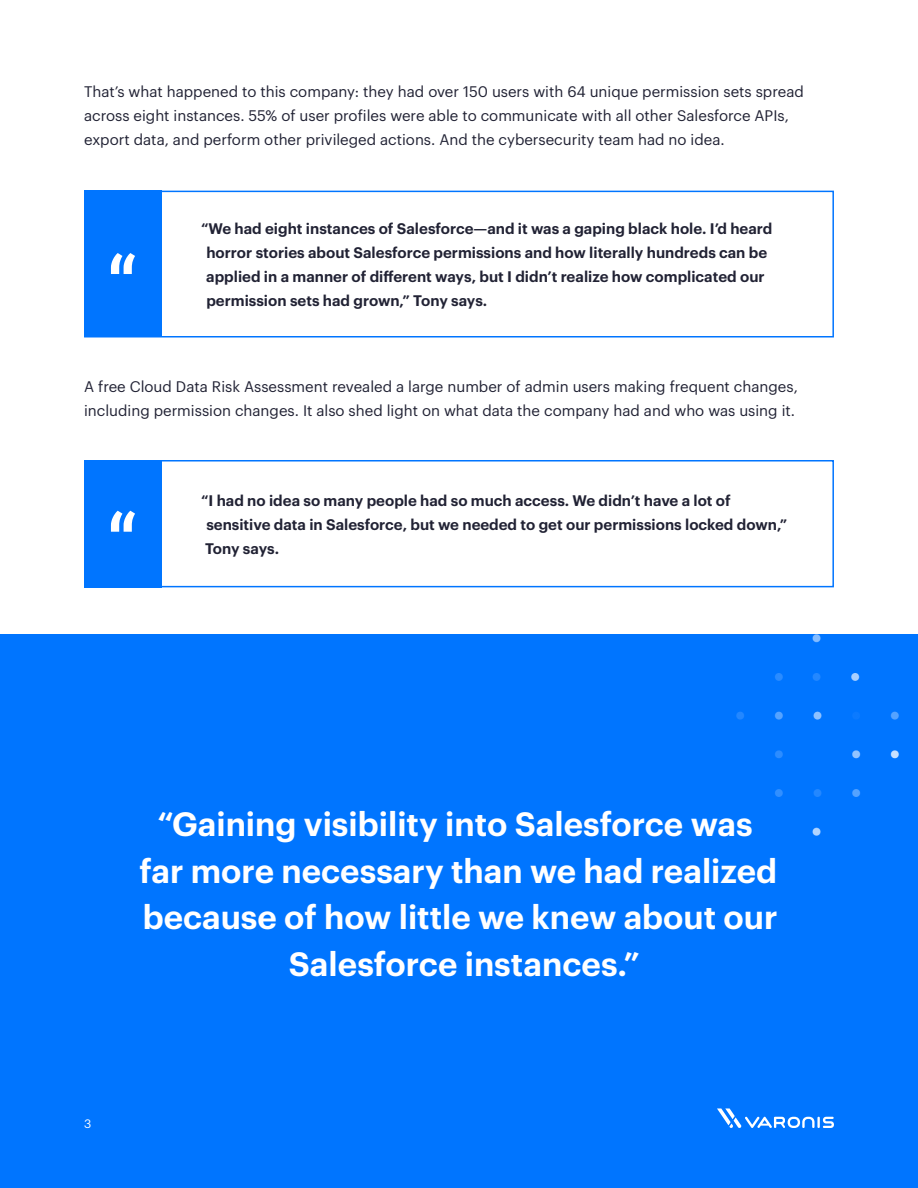
<style>
.page{position:relative;width:918px;height:1188px;background:#fff}
.page>*{position:absolute;margin:0;border:0;box-sizing:border-box;transform-origin:0 0}
.t1{font:600 33px/46.5px "Graphik LC";color:#fff;text-align:center}
.t2{font:15px/24px "Graphik LC";color:#212234}
.t3{font:600 15px/24px "Graphik LC";color:#212234}
.t4{font:12px "Graphik LC";color:#fff}
</style>
<div class="page">
<div style="left:84px;top:191px;width:750px;height:147px;border:2px solid #0075ff"></div>
<div style="left:84px;top:190px;width:78px;height:147px;background:#0075ff"></div>
<svg style="left:111px;top:253px;width:24px;height:21px"></svg>
<div style="left:0;top:634px;width:918px;height:554px;background:#0075ff"></div>
<img style="left:736px;top:634px;width:163px;height:202px">
<div style="left:84px;top:460px;width:750px;height:127px;border:2px solid #0075ff"></div>
<div style="left:84px;top:460px;width:78px;height:127px;background:#0075ff"></div>
<svg style="left:111px;top:511px;width:24px;height:21px"></svg>
<svg style="left:717px;top:1108px;width:117px;height:20px"></svg>
<p class="t2" style="left:84px;top:78px;width:721px">That’s what happened to this company: they had over 150 users with 64 unique permission sets spread across eight instances. 55% of user profiles were able to communicate with all other Salesforce APIs, export data, and perform other privileged actions. And the cybersecurity team had no idea.</p>
<p class="t3" style="left:206px;top:215px;width:568px;text-indent:-5px">“We had eight instances of Salesforce—and it was a gaping black hole. I’d heard horror stories about Salesforce permissions and how literally hundreds can be applied in a manner of different ways, but I didn’t realize how complicated our permission sets had grown,” Tony says.</p>
<p class="t2" style="left:84px;top:373px;width:715px">A free Cloud Data Risk Assessment revealed a large number of admin users making frequent changes, including permission changes. It also shed light on what data the company had and who was using it.</p>
<p class="t3" style="left:201px;top:487px;width:588px">“I had no idea so many people had so much access. We didn’t have a lot of sensitive data in Salesforce, but we needed to get our permissions locked down,”<br>Tony says.</p>
<h1 class="t1" style="left:140px;top:798px;width:640px">“Gaining visibility into Salesforce was far more necessary than we had realized because of how little we knew about our Salesforce instances.”</h1>
<p class="t4" style="left:84px;top:1115px;width:9px">3</p>
</div>
